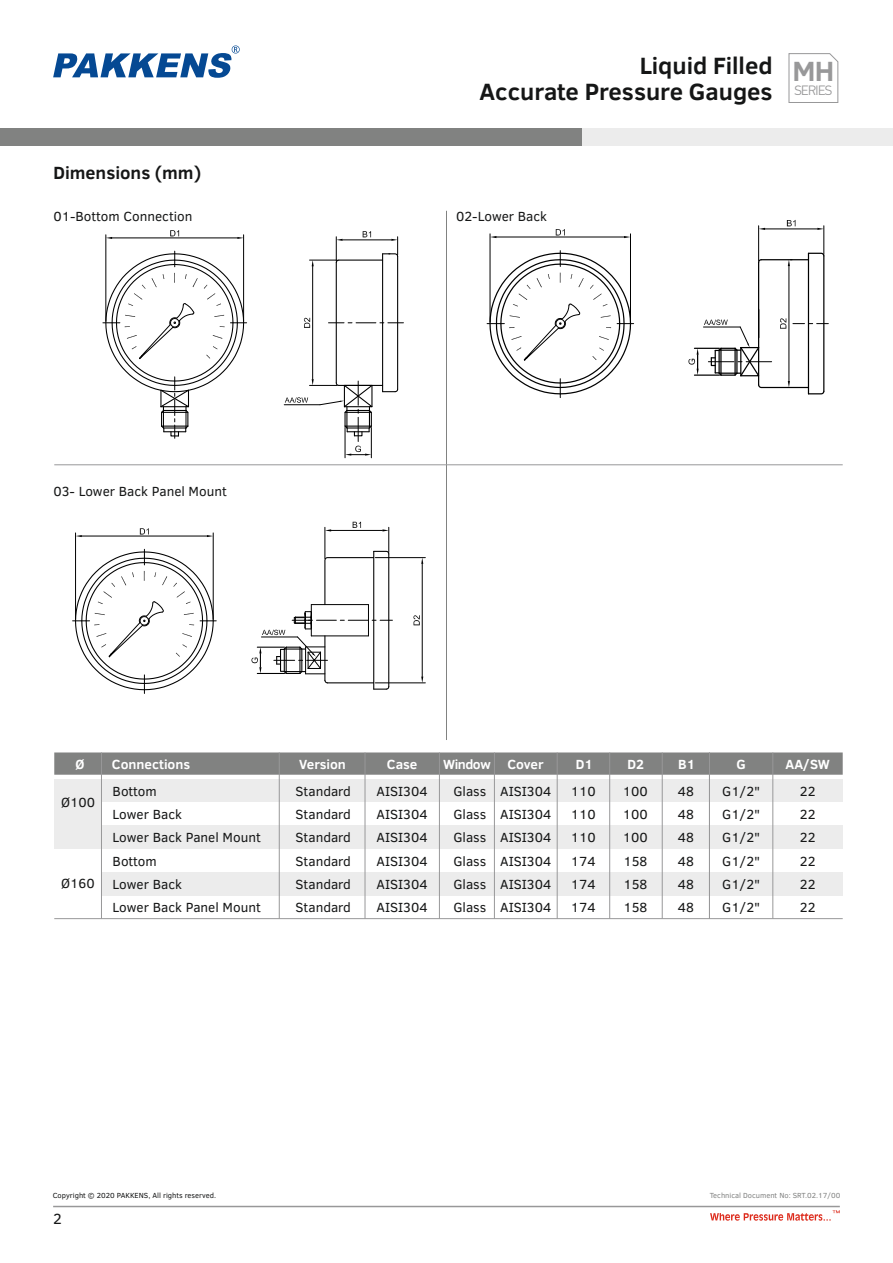
<style>
.page{position:relative;width:893px;height:1263px;background:#fff}
.page>*{position:absolute;margin:0;border:0;box-sizing:border-box;transform-origin:0 0}
.t1{font:700 28.35px "Clear Sans";color:#989899}
.t2{font:700 24px/26.1px "Clear Sans";color:#151616;text-align:right}
.t3{font:700 18px "Clear Sans";color:#151616}
.t4{font:15px "Clear Sans";color:#151616}
.t5{font:300 13.65px "PF Din Text Pro";letter-spacing:-.04em;color:#989899}
.t6{font:13.5px/23.2px "Clear Sans";color:#151616;text-align:justify}
.t7{font:700 13.5px "Clear Sans";color:#fff}
.t8{font:700 13.5px "Clear Sans";letter-spacing:-.035em;color:#fff}
.t9{font:7.5px "Clear Sans";color:#151616}
.t10{font:7.5px "Clear Sans";color:#818281}
</style>
<div class="page">
<div style="left:0;top:128px;width:583px;height:17px;background:#818281"></div>
<div style="left:583px;top:128px;width:310px;height:17px;background:#ececec"></div>
<svg style="left:53px;top:46px;width:187px;height:32px"></svg>
<svg style="left:788px;top:53px;width:51px;height:50px"></svg>
<hr style="left:53px;top:1206px;width:787px;height:1px;background:#989899">
<svg style="left:710px;top:1210px;width:130px;height:11px"></svg>
<hr style="left:446px;top:211px;width:1px;height:254px;background:#818281">
<hr style="left:446px;top:465px;width:1px;height:275px;background:#818281">
<hr style="left:54px;top:464px;width:789px;height:1px;background:#989899">
<div style="left:54px;top:779px;width:47px;height:70px;background:#ececec"></div>
<div style="left:101px;top:779px;width:742px;height:23px;background:#ececec"></div>
<svg style="left:54px;top:752px;width:789px;height:23px;background:#858685"></svg>
<div style="left:101px;top:872px;width:742px;height:23px;background:#ececec"></div>
<div style="left:101px;top:825px;width:742px;height:24px;background:#ececec"></div>
<hr style="left:279px;top:752px;width:1px;height:167px;background:#989899">
<hr style="left:365px;top:752px;width:1px;height:167px;background:#989899">
<hr style="left:439px;top:752px;width:1px;height:167px;background:#989899">
<hr style="left:557px;top:752px;width:1px;height:167px;background:#989899">
<hr style="left:609px;top:752px;width:1px;height:167px;background:#989899">
<hr style="left:662px;top:752px;width:1px;height:167px;background:#989899">
<hr style="left:709px;top:752px;width:1px;height:167px;background:#989899">
<hr style="left:772px;top:752px;width:1px;height:167px;background:#989899">
<hr style="left:494px;top:752px;width:1px;height:167px;background:#989899">
<hr style="left:101px;top:752px;width:1px;height:167px;background:#989899">
<hr style="left:243px;top:235px;width:1px;height:86px;background:#000">
<hr style="left:106px;top:235px;width:1px;height:86px;background:#000">
<hr style="left:112px;top:238px;width:125px;height:1px;background:#000">
<svg style="left:237px;top:237px;width:7px;height:2px"></svg>
<svg style="left:106px;top:237px;width:6px;height:2px"></svg>
<svg style="left:170px;top:230px;width:9px;height:6px"></svg>
<hr style="left:371px;top:427px;width:1px;height:31px;background:#000">
<hr style="left:345px;top:427px;width:1px;height:31px;background:#000">
<svg style="left:103px;top:251px;width:144px;height:187px"></svg>
<hr style="left:284px;top:404px;width:36px;height:1px;background:#000">
<svg style="left:285px;top:231px;width:118px;height:225px"></svg>
<hr style="left:630px;top:234px;width:1px;height:88px;background:#000">
<hr style="left:490px;top:234px;width:1px;height:88px;background:#000">
<hr style="left:496px;top:237px;width:128px;height:1px;background:#000">
<svg style="left:624px;top:236px;width:6px;height:2px"></svg>
<svg style="left:490px;top:236px;width:6px;height:2px"></svg>
<svg style="left:556px;top:229px;width:9px;height:6px"></svg>
<svg style="left:487px;top:251px;width:147px;height:147px"></svg>
<hr style="left:758px;top:226px;width:1px;height:35px;background:#000">
<hr style="left:765px;top:229px;width:52px;height:1px;background:#000">
<svg style="left:759px;top:228px;width:6px;height:2px"></svg>
<svg style="left:787px;top:220px;width:8px;height:6px"></svg>
<hr style="left:789px;top:266px;width:1px;height:115px;background:#000">
<svg style="left:788px;top:260px;width:4px;height:6px"></svg>
<hr style="left:808px;top:253px;width:1px;height:141px;background:#000">
<hr style="left:823px;top:256px;width:1px;height:135px;background:#000">
<hr style="left:758px;top:262px;width:1px;height:123px;background:#000">
<svg style="left:688px;top:309px;width:140px;height:86px"></svg>
<svg style="left:758px;top:258px;width:5px;height:6px"></svg>
<hr style="left:761px;top:259px;width:47px;height:1px;background:#000">
<svg style="left:807px;top:226px;width:18px;height:31px"></svg>
<hr style="left:213px;top:533px;width:1px;height:86px;background:#000">
<hr style="left:75px;top:533px;width:1px;height:86px;background:#000">
<hr style="left:82px;top:536px;width:125px;height:1px;background:#000">
<svg style="left:207px;top:535px;width:6px;height:2px"></svg>
<svg style="left:76px;top:535px;width:6px;height:2px"></svg>
<svg style="left:140px;top:528px;width:9px;height:6px"></svg>
<svg style="left:73px;top:549px;width:143px;height:144px"></svg>
<svg style="left:251px;top:522px;width:141px;height:168px"></svg>
<hr style="left:375px;top:557px;width:50px;height:1px;background:#000">
<hr style="left:375px;top:683px;width:50px;height:1px;background:#000">
<hr style="left:422px;top:564px;width:1px;height:113px;background:#000">
<svg style="left:421px;top:558px;width:2px;height:6px"></svg>
<svg style="left:413px;top:615px;width:7px;height:10px"></svg>
<hr style="left:54px;top:918px;width:789px;height:1px;background:#989899">
<h2 class="t2" style="left:480px;top:55px;width:295px">Liquid Filled<br>Accurate Pressure Gauges</h2>
<h1 class="t1" style="left:792px;top:60px;width:44px">MH</h1>
<p class="t5" style="left:794px;top:85px;width:39px">SERIES</p>
<h3 class="t3" style="left:54px;top:166px;width:149px">Dimensions (mm)</h3>
<p class="t6" style="left:53px;top:206px;width:141px">01-Bottom Connection</p>
<p class="t6" style="left:456px;top:206px;width:93px">02-Lower Back</p>
<p class="t6" style="left:53px;top:481px;width:175px">03- Lower Back Panel Mount</p>
<p class="t7" style="left:76px;top:759px;width:10px">Ø</p>
<p class="t6" style="left:61px;top:792px;width:35px">Ø100</p>
<p class="t6" style="left:61px;top:873px;width:35px">Ø160</p>
<p class="t7" style="left:112px;top:759px;width:80px">Connections</p>
<p class="t6" style="left:113px;top:781px;width:150px;text-align:left">Bottom<br>Lower Back<br>Lower Back Panel Mount<br>Bottom<br>Lower Back<br>Lower Back Panel Mount</p>
<p class="t7" style="left:299px;top:759px;width:48px">Version</p>
<p class="t7" style="left:387px;top:759px;width:32px">Case</p>
<p class="t8" style="left:443px;top:759px;width:102px">Window Cover</p>
<p class="t7" style="left:576px;top:759px;width:19px">D1</p>
<p class="t7" style="left:628px;top:759px;width:18px">D2</p>
<p class="t7" style="left:678px;top:759px;width:18px">B1</p>
<p class="t7" style="left:737px;top:759px;width:11px">G</p>
<p class="t7" style="left:786px;top:759px;width:46px">AA/SW</p>
<p class="t6" style="left:295px;top:781px;width:57px">Standard Standard Standard Standard Standard Standard</p>
<p class="t6" style="left:377px;top:781px;width:53px">AISI304<br>AISI304<br>AISI304<br>AISI304<br>AISI304<br>AISI304</p>
<p class="t6" style="left:571px;top:781px;width:26px">110<br>110<br>110<br>174<br>174<br>174</p>
<p class="t6" style="left:678px;top:781px;width:18px">48<br>48<br>48<br>48<br>48<br>48</p>
<p class="t6" style="left:722px;top:781px;width:39px">G1/2" G1/2" G1/2" G1/2" G1/2" G1/2"</p>
<p class="t6" style="left:800px;top:781px;width:17px">22<br>22<br>22<br>22<br>22<br>22</p>
<p class="t6" style="left:453px;top:781px;width:34px">Glass Glass Glass Glass Glass Glass</p>
<p class="t6" style="left:500px;top:781px;width:53px">AISI304<br>AISI304<br>AISI304<br>AISI304<br>AISI304<br>AISI304</p>
<p class="t6" style="left:623px;top:781px;width:26px">100<br>100</p>
<p class="t6" style="left:623px;top:827px;width:26px">100</p>
<p class="t6" style="left:623px;top:851px;width:25px">158</p>
<p class="t6" style="left:623px;top:874px;width:25px">158</p>
<p class="t6" style="left:623px;top:898px;width:25px">158</p>
<p class="t9" style="left:53px;top:1192px;width:165px">Copyright © 2020 PAKKENS, All rights reserved.</p>
<p class="t10" style="left:710px;top:1193px;width:132px">Technical Document No: SRT.02.17/00</p>
<p class="t4" style="left:53px;top:1213px;width:10px">2</p>
</div>
